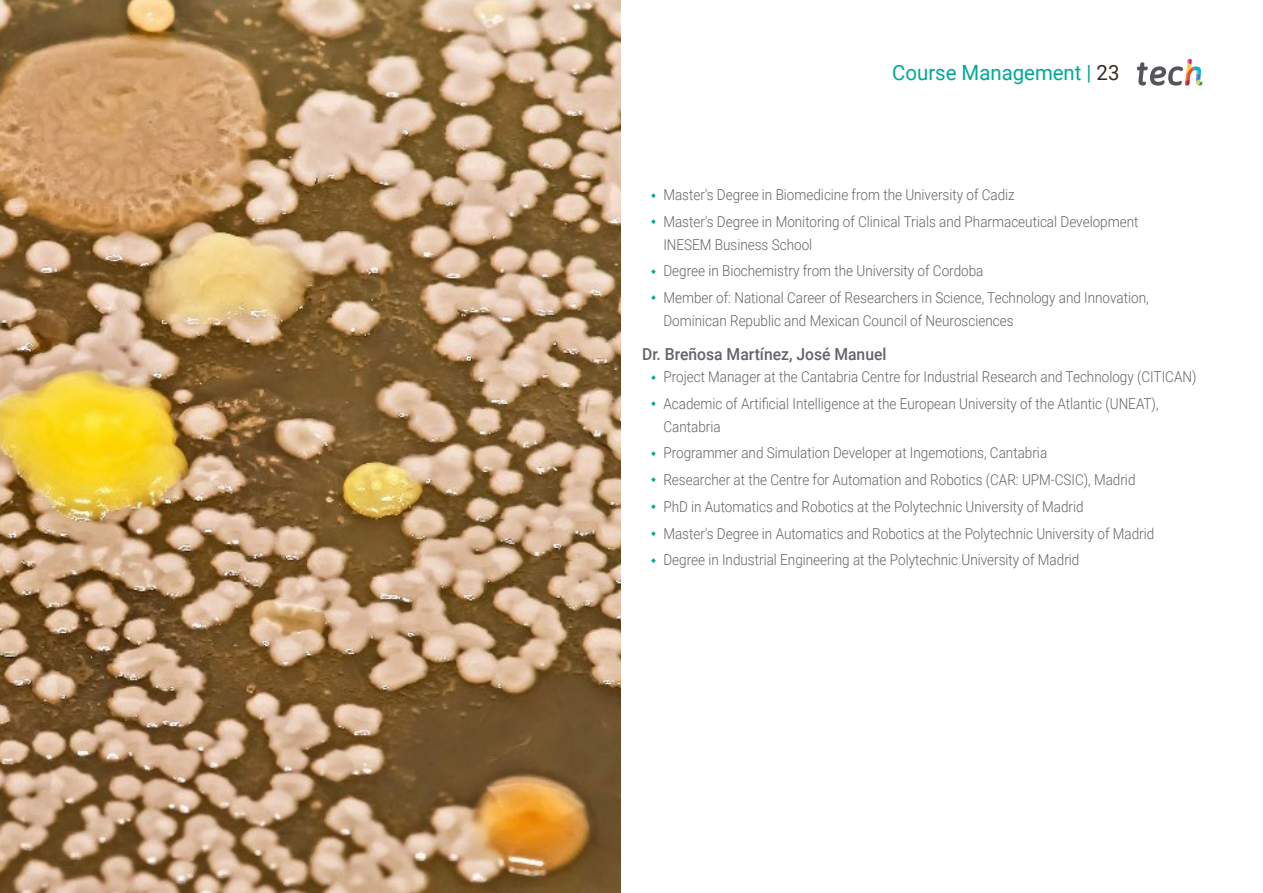
<style>
.page{position:relative;width:1263px;height:893px;background:#fff}
.page>*{position:absolute;margin:0;border:0;box-sizing:border-box;transform-origin:0 0}
.t1{font:21px "Roboto";color:#00a996}
.t2{font:500 16.5px "Roboto";color:#61646a;scale:.95 1}
.t3{font:300 15px/26.7px "Roboto";color:#61646a;scale:.9 1}
.s1{color:#312e20}
</style>
<div class="page">
<img style="left:0;top:0;width:621px;height:893px">
<svg style="left:1137px;top:59px;width:65px;height:27px"></svg>
<h1 class="t1" style="left:892px;top:57px;width:229px">Course Management | <span class="s1">23</span></h1>
<p class="t3" style="left:663px;top:181px;width:529px">Master's Degree in Biomedicine from the University of Cadiz<br>Master's Degree in Monitoring of Clinical Trials and Pharmaceutical Development</p>
<p class="t3" style="left:663px;top:230px;width:541px">INESEM Business School<br>Degree in Biochemistry from the University of Cordoba<br>Member of: National Career of Researchers in Science, Technology and Innovation,</p>
<p class="t3" style="left:663px;top:306px;width:391px">Dominican Republic and Mexican Council of Neurosciences</p>
<p class="t2" style="left:642px;top:342px;width:259px">Dr. Breñosa Martínez, José Manuel</p>
<p class="t3" style="left:663px;top:363px;width:594px">Project Manager at the Cantabria Centre for Industrial Research and Technology (CITICAN)<br>Academic of Artificial Intelligence at the European University of the Atlantic (UNEAT),</p>
<p class="t3" style="left:663px;top:412px;width:547px">Cantabria<br>Programmer and Simulation Developer at Ingemotions, Cantabria<br>Researcher at the Centre for Automation and Robotics (CAR: UPM-CSIC), Madrid PhD in Automatics and Robotics at the Polytechnic University of Madrid<br>Master's Degree in Automatics and Robotics at the Polytechnic University of Madrid Degree in Industrial Engineering at the Polytechnic University of Madrid</p>
</div>
